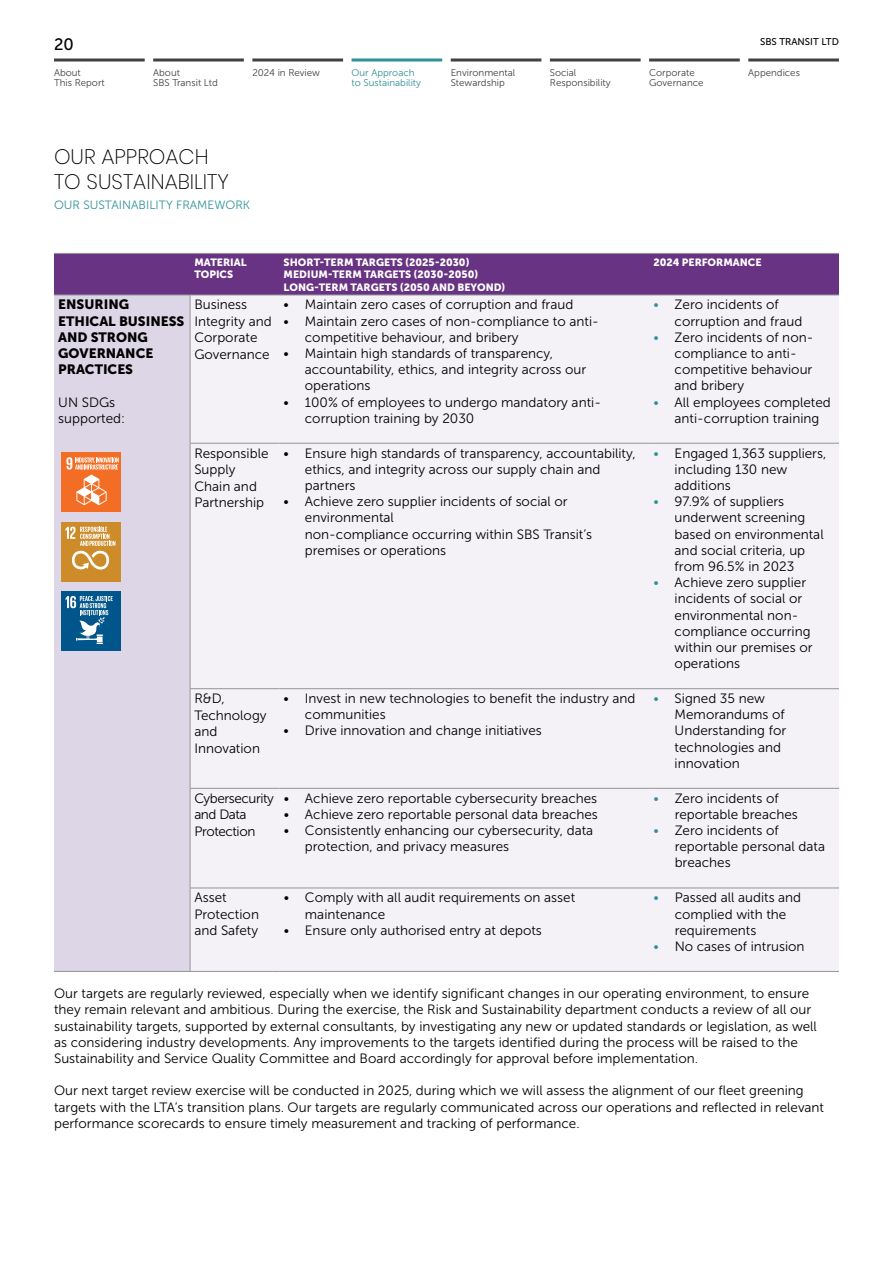
<style>
.page{position:relative;width:893px;height:1263px;background:#fff}
.page>*{position:absolute;margin:0;border:0;box-sizing:border-box;transform-origin:0 0}
.t1{font:200 21px/25.2px "Poppins";color:#000}
.t2{font:16.5px "Museo Sans 500";color:#000}
.t3{font:13.5px/16.2px "Museo Sans 300";color:#000}
.t4{font:13.5px/16.2px "Museo Sans 900";color:#000}
.t5{font:13.5px/16.5px "Museo Sans 300";letter-spacing:-.03em;color:#000}
.t6{font:12px "Museo Sans 300";color:#319198}
.t7{font:10.5px/12.6px "Museo Sans 900";color:#fff}
.t8{font:9.75px/10.5px "Museo Sans 300";color:#414042}
.t9{font:9.75px/10.5px "Museo Sans 300";color:#319198}
.t10{font:9.75px "Museo Sans 500";color:#000}
.s1{color:#319198}
</style>
<div class="page">
<div style="left:54px;top:254px;width:785px;height:41px;background:#683382"></div>
<div style="left:54px;top:295px;width:136px;height:676px;background:#ddd6e7"></div>
<div style="left:191px;top:296px;width:648px;height:675px;background:#f4f1f7"></div>
<hr style="left:54px;top:253px;width:136px;height:1px;background:#939598">
<hr style="left:190px;top:253px;width:89px;height:1px;background:#939598">
<hr style="left:279px;top:253px;width:370px;height:1px;background:#939598">
<hr style="left:649px;top:253px;width:190px;height:1px;background:#939598">
<hr style="left:54px;top:295px;width:136px;height:1px;background:#939598">
<hr style="left:190px;top:295px;width:89px;height:1px;background:#939598">
<hr style="left:279px;top:295px;width:370px;height:1px;background:#939598">
<hr style="left:649px;top:295px;width:190px;height:1px;background:#939598">
<hr style="left:190px;top:443px;width:89px;height:1px;background:#939598">
<hr style="left:279px;top:443px;width:370px;height:1px;background:#939598">
<hr style="left:649px;top:443px;width:190px;height:1px;background:#939598">
<hr style="left:190px;top:688px;width:89px;height:1px;background:#939598">
<hr style="left:279px;top:688px;width:370px;height:1px;background:#939598">
<hr style="left:649px;top:688px;width:190px;height:1px;background:#939598">
<hr style="left:190px;top:788px;width:89px;height:1px;background:#939598">
<hr style="left:279px;top:788px;width:370px;height:1px;background:#939598">
<hr style="left:649px;top:788px;width:190px;height:1px;background:#939598">
<hr style="left:190px;top:887px;width:89px;height:1px;background:#939598">
<hr style="left:279px;top:887px;width:370px;height:1px;background:#939598">
<hr style="left:649px;top:887px;width:190px;height:1px;background:#939598">
<hr style="left:190px;top:971px;width:89px;height:1px;background:#939598">
<hr style="left:279px;top:971px;width:370px;height:1px;background:#939598">
<hr style="left:649px;top:971px;width:190px;height:1px;background:#939598">
<hr style="left:190px;top:295px;width:1px;height:148px;background:#939598">
<hr style="left:190px;top:444px;width:1px;height:244px;background:#939598">
<hr style="left:190px;top:689px;width:1px;height:99px;background:#939598">
<hr style="left:190px;top:789px;width:1px;height:98px;background:#939598">
<hr style="left:190px;top:888px;width:1px;height:83px;background:#939598">
<hr style="left:54px;top:971px;width:136px;height:1px;background:#939598">
<div style="left:61px;top:591px;width:60px;height:60px;background:#00558a"></div>
<svg style="left:66px;top:596px;width:47px;height:48px"></svg>
<div style="left:61px;top:452px;width:60px;height:60px;background:#f36e24"></div>
<svg style="left:66px;top:457px;width:53px;height:48px"></svg>
<div style="left:61px;top:522px;width:60px;height:59px;background:#cd8b2a"></div>
<svg style="left:66px;top:527px;width:49px;height:43px"></svg>
<hr style="left:54px;top:59px;width:91px;height:3px;background:#414042">
<hr style="left:748px;top:59px;width:91px;height:3px;background:#414042">
<hr style="left:153px;top:59px;width:91px;height:3px;background:#414042">
<hr style="left:252px;top:59px;width:91px;height:3px;background:#414042">
<hr style="left:352px;top:59px;width:90px;height:3px;background:#319198">
<hr style="left:451px;top:59px;width:90px;height:3px;background:#414042">
<hr style="left:550px;top:59px;width:91px;height:3px;background:#414042">
<hr style="left:649px;top:59px;width:91px;height:3px;background:#414042">
<p class="t2" style="left:54px;top:36px;width:21px">20</p>
<p class="t10" style="left:760px;top:37px;width:80px">SBS TRANSIT LTD</p>
<p class="t8" style="left:153px;top:67px;width:66px">About<br>SBS Transit Ltd</p>
<p class="t8" style="left:649px;top:67px;width:56px">Corporate<br>Governance</p>
<p class="t8" style="left:252px;top:67px;width:69px">2024 in Review</p>
<p class="t9" style="left:352px;top:67px;width:71px">Our Approach to Sustainability</p>
<p class="t8" style="left:451px;top:67px;width:66px">Environmental<br>Stewardship</p>
<p class="t8" style="left:550px;top:67px;width:62px">Social<br>Responsibility</p>
<p class="t8" style="left:54px;top:67px;width:28px">About</p>
<p class="t8" style="left:748px;top:67px;width:53px">Appendices</p>
<p class="t8" style="left:54px;top:78px;width:52px">This Report</p>
<h1 class="t1" style="left:54px;top:144px;width:176px">OUR APPROACH<br>TO SUSTAINABILITY</h1>
<p class="t6" style="left:54px;top:198px;width:198px">OUR SUSTAINABILITY FRAMEWORK</p>
<p class="t4" style="left:58px;top:296px;width:128px">ENSURING<br>ETHICAL BUSINESS<br>AND STRONG<br>GOVERNANCE<br>PRACTICES</p>
<p class="t3" style="left:58px;top:394px;width:68px">UN SDGs supported:</p>
<p class="t7" style="left:194px;top:255px;width:54px">MATERIAL<br>TOPICS</p>
<p class="t7" style="left:284px;top:255px;width:223px">SHORT-TERM TARGETS (2025-2030)<br>MEDIUM-TERM TARGETS (2030-2050)<br>LONG-TERM TARGETS (2050 AND BEYOND)</p>
<p class="t7" style="left:653px;top:255px;width:110px">2024 PERFORMANCE</p>
<p class="t3" style="left:194px;top:297px;width:79px">Business<br>Integrity and<br>Corporate<br>Governance</p>
<p class="t3" style="left:284px;top:297px;width:291px">• Maintain zero cases of corruption and fraud</p>
<p class="t3" style="left:305px;top:313px;width:295px;text-indent:-21px">• Maintain zero cases of non-compliance to anti&shy;competitive behaviour, and bribery</p>
<p class="t3" style="left:305px;top:345px;width:283px;text-indent:-21px">• Maintain high standards of transparency, accountability, ethics, and integrity across our operations</p>
<p class="t3" style="left:305px;top:394px;width:298px;text-indent:-21px">• 100% of employees to undergo mandatory anti&shy;corruption training by 2030</p>
<p class="t3" style="left:194px;top:445px;width:76px">Responsible<br>Supply<br>Chain and<br>Partnership</p>
<p class="t3" style="left:305px;top:445px;width:332px;text-indent:-21px">• Ensure high standards of transparency, accountability, ethics, and integrity across our supply chain and partners</p>
<p class="t3" style="left:305px;top:493px;width:289px;text-indent:-21px">• Achieve zero supplier incidents of social or environmental<br>non-compliance occurring within SBS Transit’s premises or operations</p>
<p class="t3" style="left:194px;top:690px;width:74px">R&amp;D,<br>Technology and<br>Innovation</p>
<p class="t3" style="left:305px;top:690px;width:332px;text-indent:-21px">• Invest in new technologies to benefit the industry and communities</p>
<p class="t3" style="left:284px;top:723px;width:260px">• Drive innovation and change initiatives</p>
<p class="t5" style="left:194px;top:790px;width:81px">Cybersecurity and Data<br>Protection</p>
<p class="t3" style="left:284px;top:790px;width:315px">• Achieve zero reportable cybersecurity breaches</p>
<p class="t3" style="left:284px;top:806px;width:316px">• Achieve zero reportable personal data breaches</p>
<p class="t3" style="left:305px;top:822px;width:290px;text-indent:-21px">• Consistently enhancing our cybersecurity, data protection, and privacy measures</p>
<p class="t3" style="left:675px;top:297px;width:129px;text-indent:-21px"><span class="s1">•</span> Zero incidents of corruption and fraud</p>
<p class="t3" style="left:675px;top:329px;width:140px;text-indent:-21px"><span class="s1">•</span> Zero incidents of non&shy;compliance to anti&shy;competitive behaviour and bribery</p>
<p class="t3" style="left:675px;top:394px;width:158px;text-indent:-21px"><span class="s1">•</span> All employees completed anti-corruption training</p>
<p class="t3" style="left:675px;top:445px;width:153px;text-indent:-21px"><span class="s1">•</span> Engaged 1,363 suppliers, including 130 new additions</p>
<p class="t3" style="left:675px;top:493px;width:151px;text-indent:-21px"><span class="s1">•</span> 97.9% of suppliers underwent screening based on environmental and social criteria, up from 96.5% in 2023</p>
<p class="t3" style="left:675px;top:574px;width:139px;text-indent:-21px"><span class="s1">•</span> Achieve zero supplier incidents of social or environmental non&shy;compliance occurring within our premises or operations</p>
<p class="t3" style="left:675px;top:690px;width:113px;text-indent:-21px"><span class="s1">•</span> Signed 35 new<br>Memorandums of<br>Understanding for technologies and innovation</p>
<p class="t3" style="left:675px;top:790px;width:125px;text-indent:-21px"><span class="s1">•</span> Zero incidents of reportable breaches</p>
<p class="t3" style="left:675px;top:822px;width:152px;text-indent:-21px"><span class="s1">•</span> Zero incidents of reportable personal data breaches</p>
<p class="t3" style="left:194px;top:889px;width:66px">Asset<br>Protection and Safety</p>
<p class="t3" style="left:305px;top:890px;width:272px;text-indent:-21px">• Comply with all audit requirements on asset maintenance</p>
<p class="t3" style="left:675px;top:890px;width:128px;text-indent:-21px"><span class="s1">•</span> Passed all audits and complied with the requirements</p>
<p class="t3" style="left:653px;top:938px;width:153px"><span class="s1">•</span> No cases of intrusion</p>
<p class="t3" style="left:54px;top:985px;width:764px">Our targets are regularly reviewed, especially when we identify significant changes in our operating environment, to ensure they remain relevant and ambitious. During the exercise, the Risk and Sustainability department conducts a review of all our sustainability targets, supported by external consultants, by investigating any new or updated standards or legislation, as well as considering industry developments. Any improvements to the targets identified during the process will be raised to the Sustainability and Service Quality Committee and Board accordingly for approval before implementation.</p>
<p class="t3" style="left:54px;top:1083px;width:772px">Our next target review exercise will be conducted in 2025, during which we will assess the alignment of our fleet greening targets with the LTA’s transition plans. Our targets are regularly communicated across our operations and reflected in relevant performance scorecards to ensure timely measurement and tracking of performance.</p>
<p class="t3" style="left:284px;top:922px;width:260px">• Ensure only authorised entry at depots</p>
</div>
